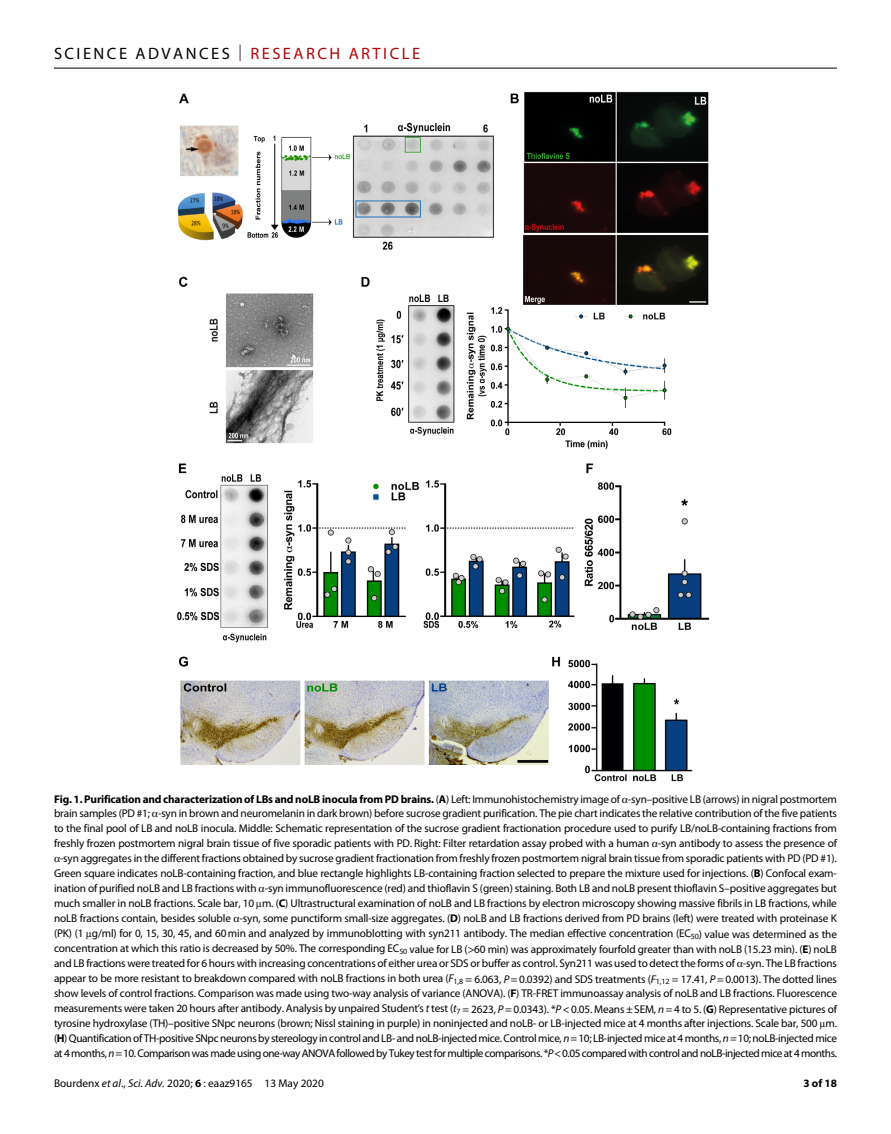
<style>
.page{position:relative;width:891px;height:1134px;background:#fff}
.page>*{position:absolute;margin:0;border:0;box-sizing:border-box;transform-origin:0 0}
.t1{font:16.5px "Myriad Pro";letter-spacing:.15em;color:#000}
.t2{font:11.25px/15px "Myriad Pro";letter-spacing:-.015em;color:#000;text-align:center}
.t3{font:700 11.25px "Myriad Pro";color:#000}
.s1{font-weight:300}
.s2{color:#b10508}
.s3{font-weight:700}
.s4{font-style:italic}
</style>
<div class="page">
<hr style="left:54px;top:68px;width:783px;height:1px;background:#000">
<img style="left:177px;top:91px;width:533px;height:691px">
<h1 class="t1" style="left:54px;top:40px;width:368px">SCIENCE ADVANCES <span class="s1">|</span> <span class="s2">RESEARCH ARTICLE</span></h1>
<p class="t2" style="left:54px;top:791px;width:785px"><span class="s3">Fig. 1. Purification and characterization of LBs and noLB inocula from PD brains.</span> (<span class="s3">A</span>) Left: Immunohistochemistry image of -syn–positive LB (arrows) in nigral postmortem brain samples (PD #1; -syn in brown and neuromelanin in dark brown) before sucrose gradient purification. The pie chart indicates the relative contribution of the five patients to the final pool of LB and noLB inocula. Middle: Schematic representation of the sucrose gradient fractionation procedure used to purify LB/noLB-containing fractions from freshly frozen postmortem nigral brain tissue of five sporadic patients with PD. Right: Filter retardation assay probed with a human -syn antibody to assess the presence of -syn aggregates in the different fractions obtained by sucrose gradient fractionation from freshly frozen postmortem nigral brain tissue from sporadic patients with PD (PD #1).<br>Green square indicates noLB-containing fraction, and blue rectangle highlights LB-containing fraction selected to prepare the mixture used for injections. (<span class="s3">B</span>) Confocal exam&shy;ination of purified noLB and LB fractions with -syn immunofluorescence (red) and thioflavin S (green) staining. Both LB and noLB present thioflavin S–positive aggregates but much smaller in noLB fractions. Scale bar, 10 m. (<span class="s3">C</span>) Ultrastructural examination of noLB and LB fractions by electron microscopy showing massive fibrils in LB fractions, while noLB fractions contain, besides soluble -syn, some punctiform small-size aggregates. (<span class="s3">D</span>) noLB and LB fractions derived from PD brains (left) were treated with proteinase K (PK) (1 g/ml) for 0, 15, 30, 45, and 60min and analyzed by immunoblotting with syn211 antibody. The median effective concentration (EC<sub>50</sub>) value was determined as the concentration at which this ratio is decreased by 50%. The corresponding EC<sub>50</sub> value for LB (&gt;60 min) was approximately fourfold greater than with noLB (15.23 min). (<span class="s3">E</span>) noLB and LB fractions were treated for 6 hours with increasing concentrations of either urea or SDS or buffer as control. Syn211 was used to detect the forms of -syn. The LB fractions appear to be more resistant to breakdown compared with noLB fractions in both urea (<span class="s4">F</span><sub>1,8</sub> = 6.063, <span class="s4">P</span>=0.0392) and SDS treatments (<span class="s4">F</span><sub>1,12</sub> = 17.41, <span class="s4">P</span>=0.0013). The dotted lines show levels of control fractions. Comparison was made using two-way analysis of variance (ANOVA). (<span class="s3">F</span>) TR-FRET immunoassay analysis of noLB and LB fractions. Fluorescence measurements were taken 20 hours after antibody. Analysis by unpaired Student’s <span class="s4">t</span> test (<span class="s4">t</span><sub>7</sub> = 2623, <span class="s4">P</span>=0.0343). *<span class="s4">P</span>&lt;0.05. Means±SEM, <span class="s4">n</span>=4 to 5. (<span class="s3">G</span>) Representative pictures of tyrosine hydroxylase (TH)–positive SNpc neurons (brown; Nissl staining in purple) in noninjected and noLB- or LB-injected mice at 4 months after injections. Scale bar, 500 m. (<span class="s3">H</span>) Quantification of TH-positive SNpc neurons by stereology in control and LB- and noLB-injected mice. Control mice, <span class="s4">n</span>=10; LB-injected mice at 4 months, <span class="s4">n</span>=10; noLB-injected mice at 4 months, <span class="s4">n</span>=10. Comparison was made using one-way ANOVA followed by Tukey test for multiple comparisons. *<span class="s4">P</span>&lt;0.05 compared with control and noLB-injected mice at 4 months.</p>
<p class="t2" style="left:54px;top:1076px;width:271px">Bourdenx <span class="s4">et al</span>., <span class="s4">Sci. Adv.</span> 2020; <span class="s3">6</span> : eaaz9165 13 May 2020</p>
<p class="t3" style="left:803px;top:1074px;width:35px">3 of 18</p>
</div>
